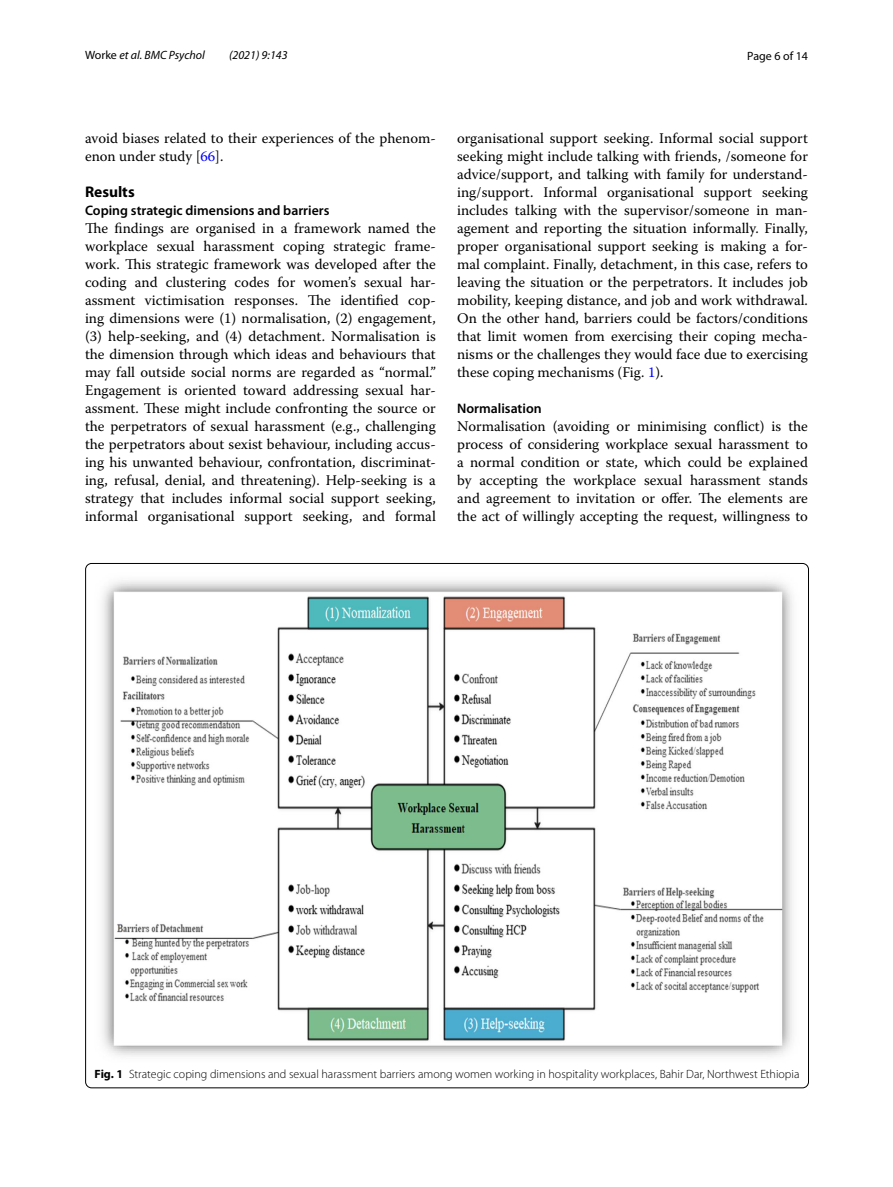
<style>
.page{position:relative;width:893px;height:1187px;background:#fff}
.page>*{position:absolute;margin:0;border:0;box-sizing:border-box;transform-origin:0 0}
.t1{font:700 15.45px "Myriad Pro";color:#000}
.t2{font:14.7px/18px "Warnock Pro";color:#000;text-align:justify}
.t3{font:600 13.8px "Myriad Pro";color:#000}
.t4{font:300 12px "Myriad Pro";color:#000}
.t5{font:italic 12px "Myriad Pro";color:#000}
.t6{font:12px "Myriad Pro";color:#000}
.s1{font-style:normal}
.s2{color:#00f}
.s3{font-weight:700}
</style>
<div class="page">
<img style="left:102px;top:580px;width:691px;height:476px">
<p class="t5" style="left:85px;top:48px;width:121px"><span class="s1">Worke</span> et al. BMC Psychol</p>
<p class="t5" style="left:229px;top:48px;width:60px">(2021) 9:143</p>
<p class="t6" style="left:747px;top:48px;width:62px">Page 6 of 14</p>
<p class="t2" style="left:85px;top:128px;width:352px">avoid biases related to their experiences of the phenom&shy;enon under study [<span class="s2">66</span>].</p>
<p class="t1" style="left:85px;top:181px;width:51px">Results</p>
<p class="t3" style="left:85px;top:201px;width:246px">Coping strategic dimensions and barriers</p>
<p class="t2" style="left:85px;top:218px;width:352px">The findings are organised in a framework named the workplace sexual harassment coping strategic frame&shy;work. This strategic framework was developed after the coding and clustering codes for women’s sexual har&shy;assment victimisation responses. The identified cop&shy;ing dimensions were (1) normalisation, (2) engagement, (3) help-seeking, and (4) detachment. Normalisation is the dimension through which ideas and behaviours that may fall outside social norms are regarded as “normal.” Engagement is oriented toward addressing sexual har&shy;assment. These might include confronting the source or the perpetrators of sexual harassment (e.g., challenging the perpetrators about sexist behaviour, including accus&shy;ing his unwanted behaviour, confrontation, discriminat&shy;ing, refusal, denial, and threatening). Help-seeking is a strategy that includes informal social support seeking, informal organisational support seeking, and formal</p>
<p class="t2" style="left:457px;top:128px;width:352px">organisational support seeking. Informal social support seeking might include talking with friends, /someone for advice/support, and talking with family for understand&shy;ing/support. Informal organisational support seeking includes talking with the supervisor/someone in man&shy;agement and reporting the situation informally. Finally, proper organisational support seeking is making a for&shy;mal complaint. Finally, detachment, in this case, refers to leaving the situation or the perpetrators. It includes job mobility, keeping distance, and job and work withdrawal.<br>On the other hand, barriers could be factors/conditions that limit women from exercising their coping mecha&shy;nisms or the challenges they would face due to exercising these coping mechanisms (Fig. <span class="s2">1</span>).</p>
<p class="t3" style="left:457px;top:399px;width:86px">Normalisation</p>
<p class="t2" style="left:457px;top:416px;width:352px">Normalisation (avoiding or minimising conflict) is the process of considering workplace sexual harassment to a normal condition or state, which could be explained by accepting the workplace sexual harassment stands and agreement to invitation or offer. The elements are the act of willingly accepting the request, willingness to</p>
<p class="t4" style="left:95px;top:1067px;width:706px"><span class="s3">Fig. 1</span> Strategic coping dimensions and sexual harassment barriers among women working in hospitality workplaces, Bahir Dar, Northwest Ethiopia</p>
</div>
